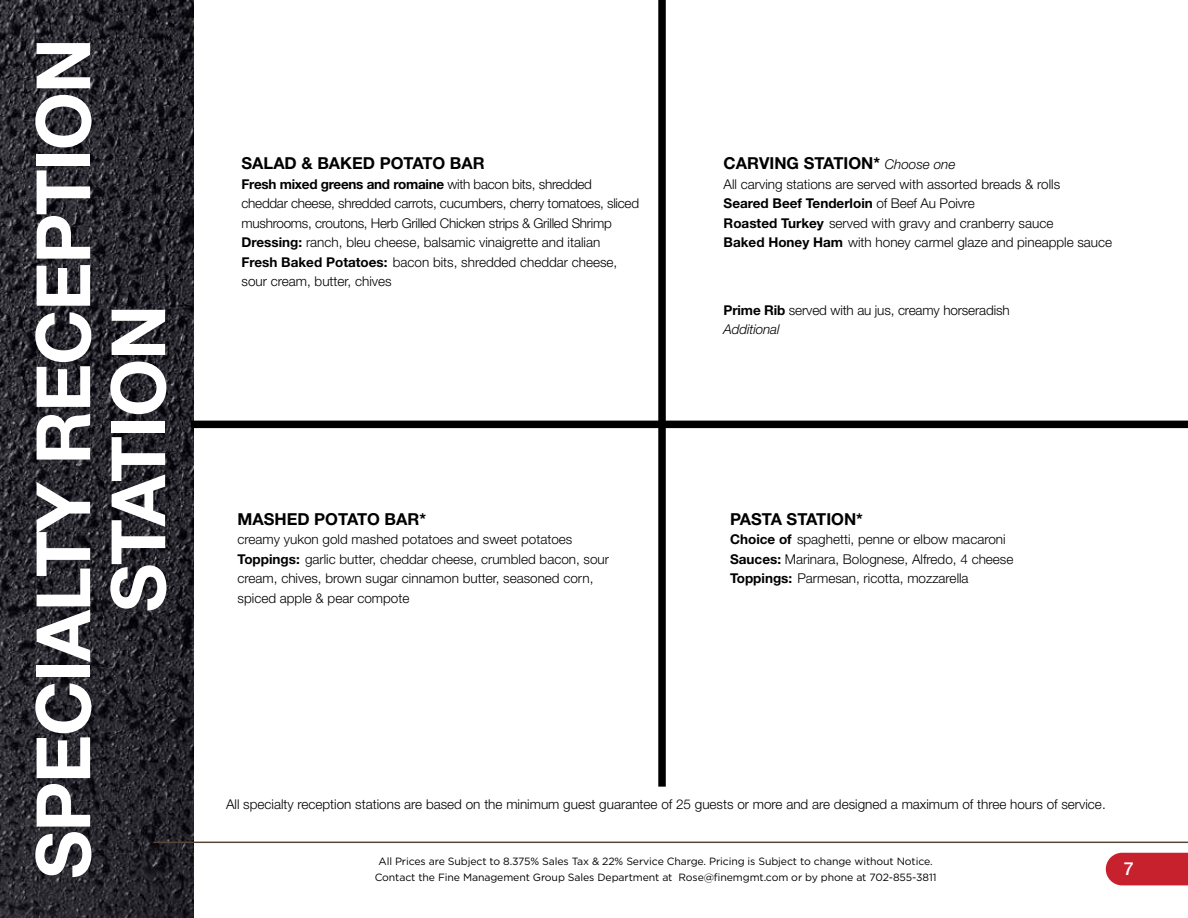
<style>
.page{position:relative;width:1188px;height:918px;background:#fff}
.page>*{position:absolute;margin:0;border:0;box-sizing:border-box;transform-origin:0 0}
.t1{font:700 75px "Helvetica Neue LT Std";letter-spacing:-.02em;color:#fff}
.t2{font:500 18px "Helvetica Neue LT Std";color:#fff}
.t3{font:700 16.5px "Helvetica Neue LT Std";color:#000}
.t4{font:300 13.5px/19.5px "Helvetica Neue LT Std";color:#000}
.t5{font:300 13.5px/19.5px "Helvetica Neue LT Std";letter-spacing:-.02em;color:#000}
.t6{font:10.5px "Gotham";letter-spacing:-.01em;color:#000}
.s1{font-weight:700}
.s2{font-weight:300;font-style:italic;font-size:13.5px}
.s3{font-style:italic}
</style>
<div class="page">
<div style="left:1106px;top:853px;width:82px;height:32px;background:#c7212e"></div>
<img style="left:0;top:0;width:193px;height:918px">
<hr style="left:153px;top:842px;width:1035px;height:1px;background:#5a4638">
<div style="left:658px;top:0;width:8px;height:787px;background:#000"></div>
<div style="left:191px;top:421px;width:997px;height:7px;background:#000"></div>
<h1 class="t1" style="left:17px;top:879px;width:843px;rotate:-90deg">SPECIALTY RECEPTION</h1>
<h1 class="t1" style="left:92px;top:612px;width:309px;rotate:-90deg">STATION</h1>
<p class="t3" style="left:242px;top:153px;width:245px">SALAD &amp; BAKED POTATO BAR</p>
<p class="t5" style="left:242px;top:174px;width:399px"><span class="s1">Fresh mixed greens and romaine</span> with bacon bits, shredded cheddar cheese, shredded carrots, cucumbers, cherry tomatoes, sliced mushrooms, croutons, Herb Grilled Chicken strips &amp; Grilled Shrimp <span class="s1">Dressing:</span> ranch, bleu cheese, balsamic vinaigrette and italian <span class="s1">Fresh Baked Potatoes:</span> bacon bits, shredded cheddar cheese, sour cream, butter, chives</p>
<p class="t3" style="left:238px;top:509px;width:190px">MASHED POTATO BAR*</p>
<p class="t4" style="left:238px;top:530px;width:373px">creamy yukon gold mashed potatoes and sweet potatoes <span class="s1">Toppings:</span> garlic butter, cheddar cheese, crumbled bacon, sour cream, chives, brown sugar cinnamon butter, seasoned corn, spiced apple &amp; pear compote</p>
<p class="t3" style="left:724px;top:153px;width:233px">CARVING STATION* <span class="s2">Choose one</span></p>
<p class="t4" style="left:724px;top:174px;width:390px">All carving stations are served with assorted breads &amp; rolls<br><span class="s1">Seared Beef Tenderloin</span> of Beef Au Poivre<br><span class="s1">Roasted Turkey</span> served with gravy and cranberry sauce<br><span class="s1">Baked Honey Ham</span> with honey carmel glaze and pineapple sauce</p>
<p class="t4" style="left:724px;top:300px;width:288px"><span class="s1">Prime Rib</span> served with au jus, creamy horseradish<br><span class="s3">Additional</span></p>
<p class="t3" style="left:730px;top:509px;width:134px">PASTA STATION*</p>
<p class="t4" style="left:730px;top:530px;width:285px"><span class="s1">Choice of</span> spaghetti, penne or elbow macaroni<br><span class="s1">Sauces:</span> Marinara, Bolognese, Alfredo, 4 cheese<br><span class="s1">Toppings:</span> Parmesan, ricotta, mozzarella</p>
<p class="t4" style="left:226px;top:794px;width:881px">All specialty reception stations are based on the minimum guest guarantee of 25 guests or more and are designed a maximum of three hours of service.</p>
<p class="t6" style="left:379px;top:854px;width:556px">All Prices are Subject to 8.375% Sales Tax &amp; 22% Service Charge. Pricing is Subject to change without Notice.</p>
<p class="t6" style="left:375px;top:871px;width:563px">Contact the Fine Management Group Sales Department at Rose@finemgmt.com or by phone at 702-855-3811</p>
<h2 class="t2" style="left:1124px;top:858px;width:12px">7</h2>
</div>
